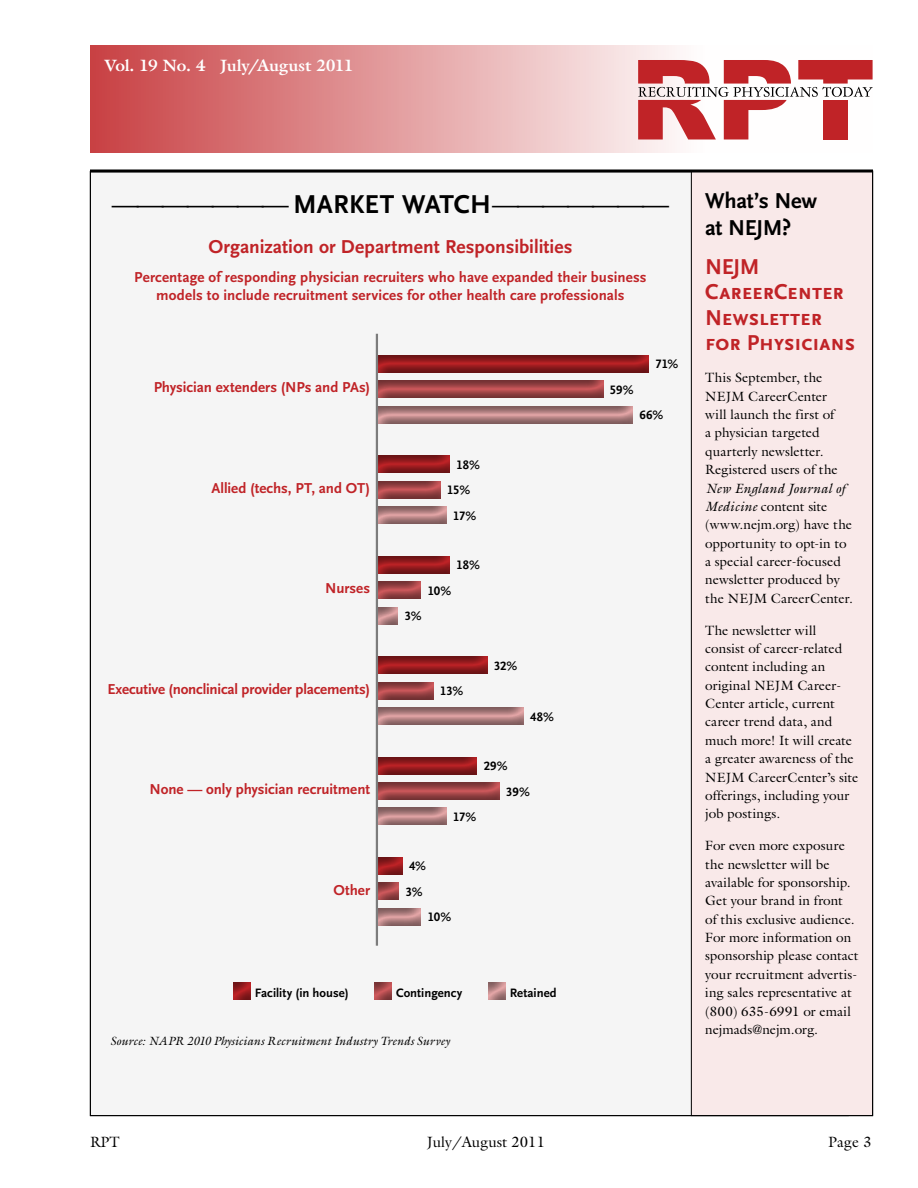
<style>
.page{position:relative;width:918px;height:1188px;background:#fff}
.page>*{position:absolute;margin:0;border:0;box-sizing:border-box;transform-origin:0 0}
.t1{font:27px "OTNEJM Scala Sans LF";color:#000}
.t2{font:700 22.5px/25.5px "OTNEJM Scala Sans LF Cap";letter-spacing:-.01em;color:#c02327}
.t3{font:700 22.5px/27px "OTNEJM Scala Sans LF";letter-spacing:-.015em;color:#000}
.t4{font:700 19.5px "OTNEJM Scala Sans LF";color:#c02327}
.t5{font:700 16.5px "Galliard Std";letter-spacing:-.015em;color:#fff}
.t6{font:700 15px/18px "OTNEJM Scala Sans LF";letter-spacing:.005em;color:#c02327;text-align:center}
.t7{font:15px "Galliard Std";color:#000}
.t8{font:13.5px/18.3px "Galliard Std";letter-spacing:.005em;color:#000}
.t9{font:700 12.75px/25.5px "OTNEJM Scala Sans LF";color:#000}
.t10{font:italic 12px "Galliard Std";letter-spacing:.005em;color:#000}
.s1{font-weight:700}
.s2{font-style:italic}
</style>
<div class="page">
<div style="left:90px;top:45px;width:783px;height:108px;background:linear-gradient(to right,#cb4a4d,#fff)"></div>
<svg style="left:638px;top:60px;width:235px;height:79px"></svg>
<div style="left:90px;top:172px;width:758px;height:944px;background:#f5f5f5"></div>
<div style="left:691px;top:171px;width:182px;height:945px;background:#f9e9e9"></div>
<div style="left:374px;top:353px;width:275px;height:21px;background:#000;opacity:.5"></div>
<div style="left:374px;top:378px;width:230px;height:21px;background:#000;opacity:.5"></div>
<div style="left:371px;top:399px;width:263px;height:26px;background:#000;opacity:.5"></div>
<div style="left:374px;top:453px;width:77px;height:21px;background:#000;opacity:.5"></div>
<div style="left:374px;top:479px;width:66px;height:21px;background:#000;opacity:.5"></div>
<div style="left:374px;top:504px;width:72px;height:21px;background:#000;opacity:.5"></div>
<div style="left:374px;top:554px;width:77px;height:21px;background:#000;opacity:.5"></div>
<div style="left:374px;top:579px;width:48px;height:21px;background:#000;opacity:.5"></div>
<div style="left:371px;top:600px;width:27px;height:26px;background:#000;opacity:.5"></div>
<div style="left:374px;top:654px;width:114px;height:21px;background:#000;opacity:.5"></div>
<div style="left:374px;top:680px;width:60px;height:21px;background:#000;opacity:.5"></div>
<div style="left:374px;top:705px;width:150px;height:21px;background:#000;opacity:.5"></div>
<div style="left:374px;top:755px;width:104px;height:21px;background:#000;opacity:.5"></div>
<div style="left:374px;top:780px;width:126px;height:21px;background:#000;opacity:.5"></div>
<div style="left:374px;top:806px;width:72px;height:21px;background:#000;opacity:.5"></div>
<div style="left:374px;top:855px;width:29px;height:21px;background:#000;opacity:.5"></div>
<div style="left:374px;top:881px;width:26px;height:21px;background:#000;opacity:.5"></div>
<div style="left:374px;top:906px;width:48px;height:21px;background:#000;opacity:.5"></div>
<hr style="left:376px;top:334px;width:2px;height:612px;background:#7c7c7c">
<div style="left:230px;top:980px;width:21px;height:21px;background:#000;opacity:.5"></div>
<div style="left:372px;top:980px;width:21px;height:21px;background:#000;opacity:.5"></div>
<div style="left:485px;top:980px;width:21px;height:21px;background:#000;opacity:.5"></div>
<hr style="left:90px;top:170px;width:783px;height:2px;background:#000">
<p class="t5" style="left:104px;top:55px;width:251px">Vol. 19 No. 4 July/August 2011</p>
<h1 class="t1" style="left:112px;top:190px;width:559px">——————— <span class="s1">Mar ket Watc h</span>———————</h1>
<h3 class="t4" style="left:208px;top:236px;width:366px">Organization or Department Responsibilities</h3>
<p class="t6" style="left:134px;top:269px;width:514px">Percentage of responding physician recruiters who have expanded their business models to include recruitment services for other health care professionals</p>
<p class="t6" style="left:154px;top:379px;width:218px">Physician extenders (NPs and PAs)</p>
<p class="t6" style="left:212px;top:480px;width:160px">Allied (techs, PT, and OT)</p>
<p class="t6" style="left:325px;top:580px;width:46px">Nurses</p>
<p class="t6" style="left:107px;top:681px;width:264px">Executive (nonclinical provider placements)</p>
<p class="t6" style="left:149px;top:781px;width:222px">None — only physician recruitment</p>
<p class="t6" style="left:333px;top:882px;width:38px">Other</p>
<p class="t9" style="left:456px;top:452px;width:25px">18%</p>
<p class="t9" style="left:447px;top:477px;width:25px">15%</p>
<p class="t9" style="left:453px;top:503px;width:25px">17%</p>
<p class="t9" style="left:456px;top:552px;width:25px">18%</p>
<p class="t9" style="left:428px;top:578px;width:25px">10%</p>
<p class="t9" style="left:405px;top:603px;width:18px">3%</p>
<p class="t9" style="left:440px;top:678px;width:25px">13%</p>
<p class="t9" style="left:494px;top:653px;width:25px">32%</p>
<p class="t9" style="left:530px;top:704px;width:25px">48%</p>
<p class="t9" style="left:453px;top:804px;width:25px">17%</p>
<p class="t9" style="left:506px;top:753px;width:25px;text-indent:-23px">29%<br>39%</p>
<p class="t9" style="left:406px;top:854px;width:22px">4%<br>3%</p>
<p class="t9" style="left:428px;top:905px;width:25px">10%</p>
<p class="t9" style="left:255px;top:980px;width:96px">Facility (in house)</p>
<p class="t9" style="left:396px;top:980px;width:68px">Contingency</p>
<p class="t9" style="left:510px;top:980px;width:49px">Retained</p>
<p class="t10" style="left:110px;top:1034px;width:341px">Source: NAPR 2010 Physicians Recruitment Industry Trends Survey</p>
<p class="t9" style="left:610px;top:377px;width:25px">59%</p>
<p class="t9" style="left:656px;top:351px;width:24px">71%</p>
<p class="t9" style="left:640px;top:402px;width:25px">66%</p>
<h2 class="t3" style="left:705px;top:188px;width:114px">What’s New at NEJM?</h2>
<h2 class="t2" style="left:705px;top:254px;width:152px">NEJM<br>CareerCenter<br>Newsletter for Physicians</h2>
<p class="t8" style="left:705px;top:368px;width:134px">This September, the<br>NEJM CareerCenter will launch the first of a physician targeted quarterly newsletter.<br>Registered users of the</p>
<p class="t8" style="left:705px;top:479px;width:149px"><span class="s2">New England Journal of<br>Medicine</span> content site (www.nejm.org) have the opportunity to opt-in to a special career-focused newsletter produced by the NEJM CareerCenter.</p>
<p class="t8" style="left:705px;top:621px;width:155px">The newsletter will consist of career-related content including an original NEJM Career-<br>Center article, current career trend data, and much more! It will create a greater awareness of the<br>NEJM CareerCenter’s site offerings, including your job postings.</p>
<p class="t8" style="left:705px;top:836px;width:155px">For even more exposure the newsletter will be available for sponsorship.<br>Get your brand in front<br>of this exclusive audience.<br>For more information on sponsorship please contact your recruitment advertis&shy;ing sales representative at (800) 635-6991 or email nejmads@nejm.org.</p>
<p class="t7" style="left:90px;top:1132px;width:31px">RPT</p>
<p class="t7" style="left:427px;top:1132px;width:120px">July/August 2011</p>
<p class="t7" style="left:828px;top:1132px;width:45px">Page 3</p>
</div>
